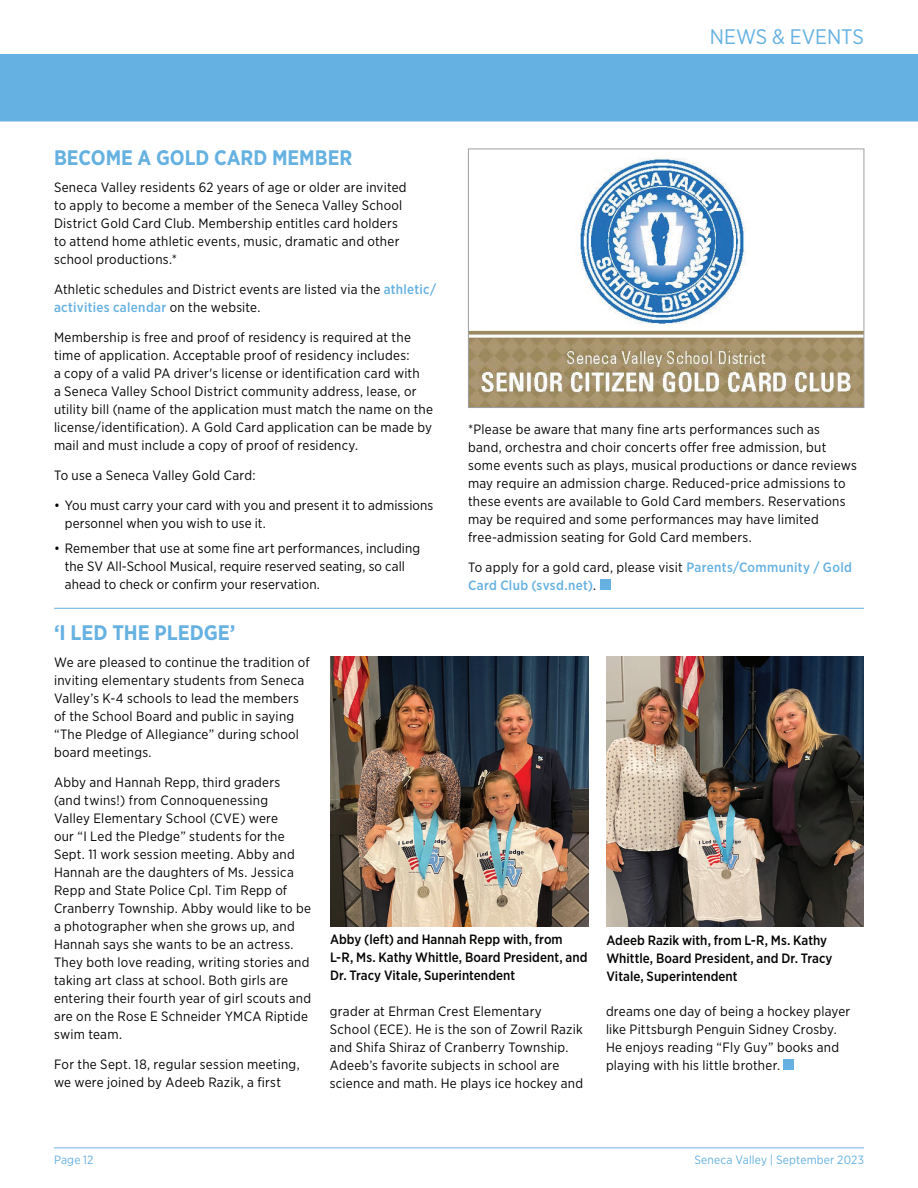
<style>
.page{position:relative;width:918px;height:1188px;background:#fff}
.page>*{position:absolute;margin:0;border:0;box-sizing:border-box;transform-origin:0 0}
.t1{font:700 21px "Gotham Narrow";color:#65b1e1}
.t2{font:21px "Gotham Narrow";color:#65b1e1}
.t3{font:13.5px/18px "Gotham Narrow";letter-spacing:.02em;color:#040503}
.t4{font:500 13.5px/18px "Gotham Narrow";letter-spacing:.005em;color:#040503}
.t5{font:500 13.5px/18px "Gotham Narrow";letter-spacing:.025em;color:#65b1e1}
.t6{font:12px "Gotham Narrow";letter-spacing:.015em;color:#65b1e1}
.s1{font-weight:500;color:#65b1e1}
.s2{font-weight:400;color:#040503}
</style>
<div class="page">
<hr style="left:54px;top:1148px;width:810px;height:1px;background:#65b1e1">
<img style="left:606px;top:656px;width:258px;height:270px">
<img style="left:330px;top:656px;width:258px;height:271px">
<img style="left:470px;top:158px;width:392px;height:248px">
<div style="left:468px;top:149px;width:396px;height:259px;border:1px solid #9d9fa2"></div>
<div style="left:600px;top:579px;width:11px;height:11px;background:#65b1e1"></div>
<hr style="left:54px;top:608px;width:810px;height:1px;background:#65b1e1">
<div style="left:783px;top:1059px;width:11px;height:11px;background:#65b1e1"></div>
<div style="left:0;top:54px;width:918px;height:68px;background:#65b1e1"></div>
<h1 class="t2" style="left:710px;top:23px;width:156px">NEWS &amp; EVENTS</h1>
<h1 class="t1" style="left:54px;top:144px;width:300px">BECOME A GOLD CARD MEMBER</h1>
<p class="t3" style="left:54px;top:178px;width:354px">Seneca Valley residents 62 years of age or older are invited to apply to become a member of the Seneca Valley School District Gold Card Club. Membership entitles card holders to attend home athletic events, music, dramatic and other school productions.*</p>
<p class="t3" style="left:54px;top:280px;width:384px">Athletic schedules and District events are listed via the <span class="s1">athletic/ activities calendar</span> on the website.</p>
<p class="t3" style="left:54px;top:328px;width:381px">Membership is free and proof of residency is required at the time of application. Acceptable proof of residency includes:<br>a copy of a valid PA driver's license or identification card with<br>a Seneca Valley School District community address, lease, or utility bill (name of the application must match the name on the license/identification). A Gold Card application can be made by mail and must include a copy of proof of residency.</p>
<p class="t3" style="left:54px;top:466px;width:203px">To use a Seneca Valley Gold Card:</p>
<p class="t3" style="left:65px;top:496px;width:370px;text-indent:-11px">• You must carry your card with you and present it to admissions personnel when you wish to use it.</p>
<p class="t3" style="left:65px;top:539px;width:357px;text-indent:-11px">• Remember that use at some fine art performances, including the SV All-School Musical, require reserved seating, so call ahead to check or confirm your reservation.</p>
<h1 class="t1" style="left:54px;top:619px;width:183px">‘I LED THE PLEDGE’</h1>
<p class="t3" style="left:54px;top:653px;width:257px">We are pleased to continue the tradition of inviting elementary students from Seneca Valley’s K-4 schools to lead the members of the School Board and public in saying “The Pledge of Allegiance” during school board meetings.</p>
<p class="t3" style="left:54px;top:773px;width:259px">Abby and Hannah Repp, third graders<br>(and twins!) from Connoquenessing<br>Valley Elementary School (CVE) were<br>our “I Led the Pledge” students for the Sept. 11 work session meeting. Abby and Hannah are the daughters of Ms. Jessica Repp and State Police Cpl. Tim Repp of Cranberry Township. Abby would like to be a photographer when she grows up, and Hannah says she wants to be an actress.<br>They both love reading, writing stories and taking art class at school. Both girls are entering their fourth year of girl scouts and are on the Rose E Schneider YMCA Riptide swim team.</p>
<p class="t3" style="left:54px;top:1055px;width:247px">For the Sept. 18, regular session meeting, we were joined by Adeeb Razik, a first</p>
<p class="t3" style="left:468px;top:420px;width:390px">*Please be aware that many fine arts performances such as band, orchestra and choir concerts offer free admission, but some events such as plays, musical productions or dance reviews may require an admission charge. Reduced-price admissions to these events are available to Gold Card members. Reservations may be required and some performances may have limited free-admission seating for Gold Card members.</p>
<p class="t5" style="left:468px;top:558px;width:385px"><span class="s2">To apply for a gold card, please visit</span> Parents/Community / Gold<br>Card Club (svsd.net)<span class="s2">.</span></p>
<p class="t4" style="left:330px;top:930px;width:259px">Abby (left) and Hannah Repp with, from<br>L-R, Ms. Kathy Whittle, Board President, and<br>Dr. Tracy Vitale, Superintendent</p>
<p class="t4" style="left:606px;top:931px;width:228px">Adeeb Razik with, from L-R, Ms. Kathy<br>Whittle, Board President, and Dr. Tracy<br>Vitale, Superintendent</p>
<p class="t3" style="left:330px;top:1002px;width:255px">grader at Ehrman Crest Elementary School (ECE). He is the son of Zowril Razik and Shifa Shiraz of Cranberry Township.<br>Adeeb’s favorite subjects in school are science and math. He plays ice hockey and</p>
<p class="t3" style="left:606px;top:1002px;width:246px">dreams one day of being a hockey player like Pittsburgh Penguin Sidney Crosby.<br>He enjoys reading “Fly Guy” books and playing with his little brother.</p>
<p class="t6" style="left:54px;top:1153px;width:41px">Page 12</p>
<p class="t6" style="left:694px;top:1153px;width:171px">Seneca Valley | September 2023</p>
</div>
